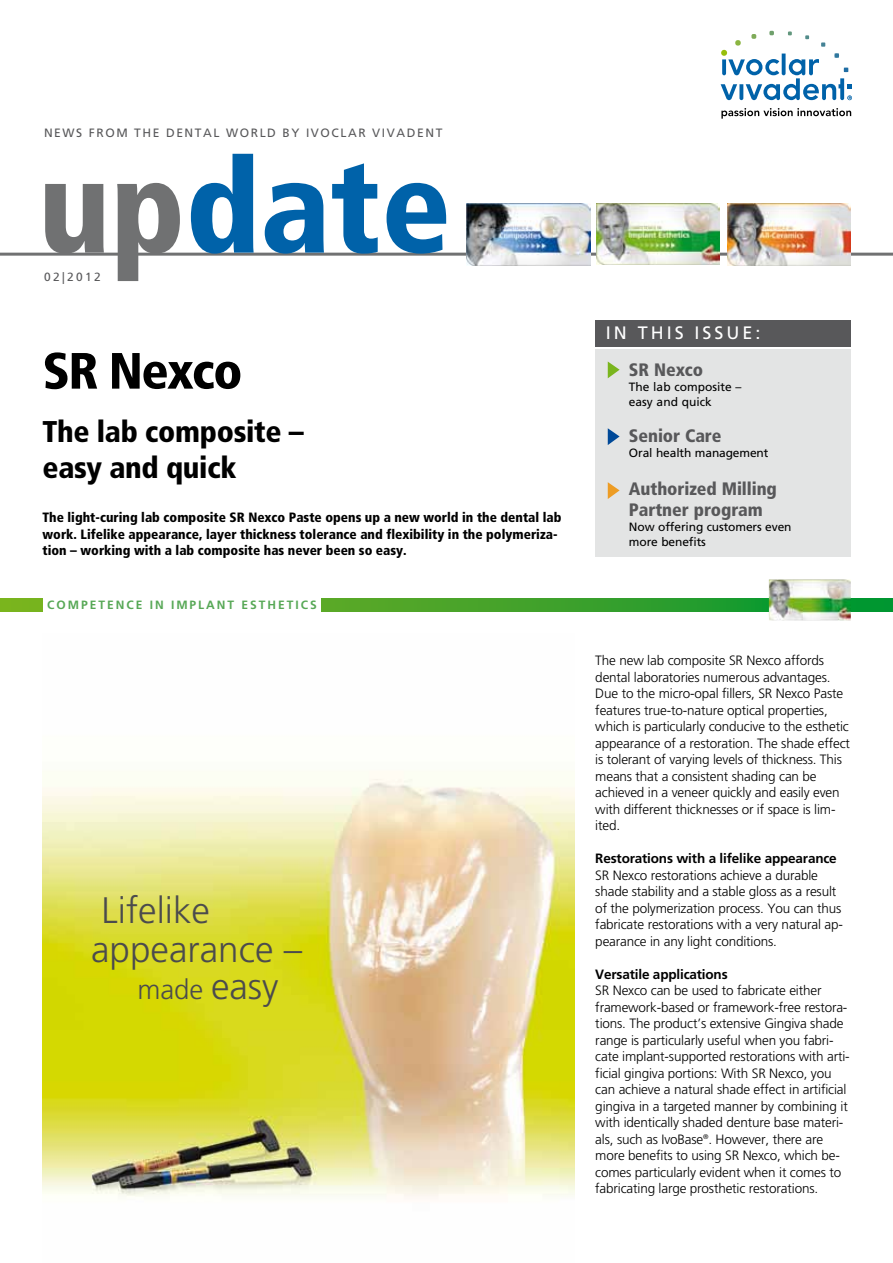
<style>
.page{position:relative;width:893px;height:1263px;background:#fff}
.page>*{position:absolute;margin:0;border:0;box-sizing:border-box;transform-origin:0 0}
.t1{font:900 condensed 131.7px "Frutiger";color:#0062a9}
.t2{font:900 condensed 51px "Frutiger";letter-spacing:-.03em;color:#000}
.t3{font:300 36.9px/38.7px "Frutiger";color:#4b4b4d}
.t4{font:900 condensed 30px/36px "Frutiger";letter-spacing:-.01em;color:#000}
.t5{font:300 27.6px "Frutiger";color:#4b4b4d}
.t6{font:900 condensed 18px/21px "Frutiger";letter-spacing:-.005em;color:#58585a}
.t7{font:18px "Frutiger";color:#fff}
.t8{font:300 13.5px/16.5px "Frutiger";letter-spacing:-.01em;color:#000}
.t9{font:900 condensed 13.5px/16.5px "Frutiger";color:#000}
.t10{font:700 13.5px "Frutiger";letter-spacing:-.01em;color:#000}
.t11{font:12.15px "Frutiger";letter-spacing:.215em;color:#58585a}
.t12{font:12px/15px "Frutiger";letter-spacing:-.01em;color:#000}
.t13{font:700 12px "Frutiger";letter-spacing:.165em;color:#57a856}
.t14{font:11.85px "Frutiger";letter-spacing:.2em;color:#58585a}
.s1{color:#707172}
.s2{font-size:36.9px}
</style>
<div class="page">
<hr style="left:0;top:253px;width:893px;height:3px;background:#707172">
<svg style="left:721px;top:31px;width:131px;height:69px"></svg>
<svg style="left:721px;top:108px;width:130px;height:11px"></svg>
<img style="left:597px;top:203px;width:123px;height:62px">
<img style="left:467px;top:203px;width:123px;height:62px">
<img style="left:727px;top:203px;width:123px;height:62px">
<div style="left:595px;top:349px;width:255px;height:208px;background:#e3e4e4"></div>
<div style="left:595px;top:320px;width:255px;height:27px;background:#58585a"></div>
<svg style="left:0;top:598px;width:893px;height:14px;background:#3ca22a"></svg>
<img style="left:769px;top:579px;width:82px;height:41px">
<div style="left:43px;top:594px;width:278px;height:23px;background:#fff"></div>
<svg style="left:608px;top:428px;width:12px;height:17px"></svg>
<svg style="left:608px;top:482px;width:12px;height:17px"></svg>
<svg style="left:608px;top:361px;width:12px;height:17px"></svg>
<img style="left:43px;top:771px;width:531px;height:427px">
<p class="t11" style="left:44px;top:125px;width:391px">News fro m the dental wo rld by Ivoclar Vivadent</p>
<h1 class="t1" style="left:38px;top:128px;width:415px"><span class="s1">up</span>date</h1>
<p class="t14" style="left:44px;top:270px;width:58px">02|2012</p>
<h2 class="t2" style="left:43px;top:340px;width:201px">SR Nexco</h2>
<h3 class="t4" style="left:43px;top:414px;width:263px">The lab composite – easy and quick</h3>
<p class="t9" style="left:43px;top:509px;width:520px">The light-curing lab composite SR Nexco Paste opens up a new world in the dental lab work. Lifelike appearance, layer thickness tolerance and flexibility in the polymeriza&shy;tion – working with a lab composite has never been so easy.</p>
<p class="t13" style="left:47px;top:597px;width:271px">COMPETENCE IN IMPLANT ESTHETICS</p>
<h3 class="t3" style="left:91px;top:892px;width:212px">Lifelike appearance –</h3>
<h3 class="t5" style="left:137px;top:974px;width:143px">made <span class="s2">easy</span></h3>
<h3 class="t7" style="left:606px;top:322px;width:156px">In t hi s i ssue:</h3>
<h3 class="t6" style="left:629px;top:359px;width:76px">SR Nexco</h3>
<p class="t12" style="left:629px;top:379px;width:114px">The lab composite – easy and quick</p>
<h3 class="t6" style="left:629px;top:425px;width:94px">Senior Care</h3>
<p class="t12" style="left:629px;top:445px;width:141px">Oral health management</p>
<h3 class="t6" style="left:629px;top:478px;width:149px">Authorized Milling<br>Partner program</h3>
<p class="t12" style="left:629px;top:519px;width:164px">Now offering customers even more benefits</p>
<p class="t8" style="left:595px;top:652px;width:256px">The new lab composite SR Nexco affords dental laboratories numerous advantages.<br>Due to the micro-opal fillers, SR Nexco Paste features true-to-nature optical properties, which is particularly conducive to the esthetic appearance of a restoration. The shade effect is tolerant of varying levels of thickness. This means that a consistent shading can be achieved in a veneer quickly and easily even with different thicknesses or if space is lim&shy;ited.</p>
<p class="t10" style="left:595px;top:850px;width:243px">Restorations with a lifelike appearance</p>
<p class="t8" style="left:595px;top:867px;width:249px">SR Nexco restorations achieve a durable shade stability and a stable gloss as a result of the polymerization process. You can thus fabricate restorations with a very natural ap&shy;pearance in any light conditions.</p>
<p class="t10" style="left:595px;top:966px;width:134px">Versatile applications</p>
<p class="t8" style="left:595px;top:982px;width:256px">SR Nexco can be used to fabricate either framework-based or framework-free restora&shy;tions. The product’s extensive Gingiva shade range is particularly useful when you fabri&shy;cate implant-supported restorations with arti&shy;ficial gingiva portions: With SR Nexco, you can achieve a natural shade effect in artificial gingiva in a targeted manner by combining it with identically shaded denture base materi&shy;als, such as IvoBase<sup>®</sup>. However, there are more benefits to using SR Nexco, which be&shy;comes particularly evident when it comes to fabricating large prosthetic restorations.</p>
</div>
